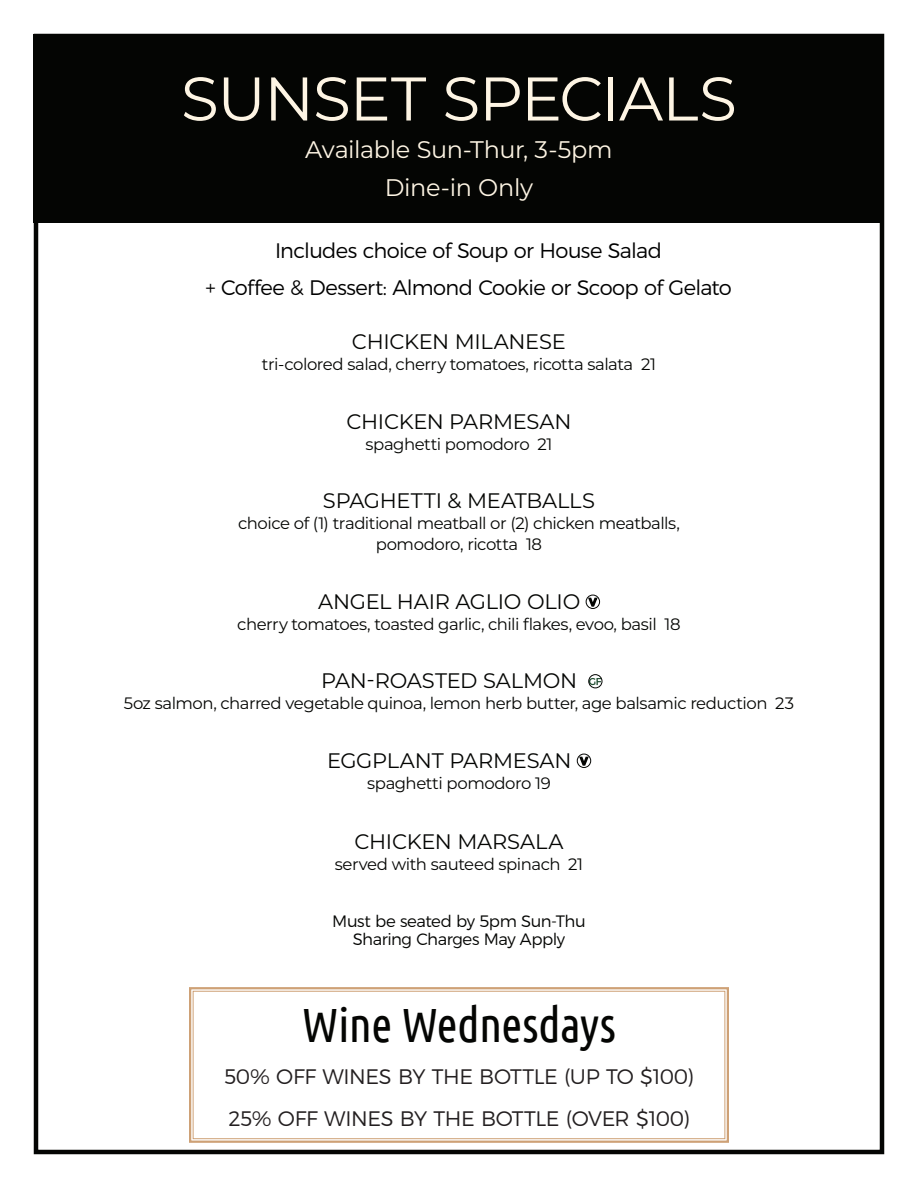
<style>
.page{position:relative;width:918px;height:1188px;background:#fff}
.page>*{position:absolute;margin:0;border:0;box-sizing:border-box;transform-origin:0 0}
.t1{font:61.5px "Montserrat";letter-spacing:-.02em;color:#fef5e4}
.t2{font:48px "Ubuntu Condensed";letter-spacing:-.01em;color:#040503}
.t3{font:24px "Montserrat";letter-spacing:-.015em;color:#fef5e4}
.t4{font:21px "Montserrat";letter-spacing:-.01em;color:#040503}
.t5{font:300 21px "Montserrat";letter-spacing:-.03em;color:#000}
.t6{font:300 21px "Montserrat";letter-spacing:-.02em;color:#231f20}
.t7{font:16.5px "Montserrat";letter-spacing:-.03em;color:#040503}
.t8{font:300 16.5px "Montserrat";letter-spacing:-.025em;color:#040503}
</style>
<div class="page">
<div style="left:34px;top:34px;width:850px;height:189px;background:#040503"></div>
<div style="left:34px;top:34px;width:850px;height:1120px;border:4px solid #040503"></div>
<div style="left:586px;top:595px;width:14px;height:14px;border:1px solid #040503;border-radius:50%"></div>
<svg style="left:587px;top:596px;width:12px;height:13px"></svg>
<svg style="left:590px;top:678px;width:10px;height:7px"></svg>
<div style="left:588px;top:674px;width:14px;height:14px;border:1px solid #040503;border-radius:50%"></div>
<div style="left:577px;top:754px;width:14px;height:14px;border:1px solid #040503;border-radius:50%"></div>
<svg style="left:578px;top:755px;width:12px;height:13px"></svg>
<svg style="left:189px;top:987px;width:540px;height:156px"></svg>
<div style="left:193px;top:991px;width:532px;height:148px;border:1px solid #cea176"></div>
<p class="t1" style="left:181px;top:56px;width:557px">SUNSET SPECIALS</p>
<p class="t3" style="left:305px;top:133px;width:309px">Available Sun-Thur, 3-5pm</p>
<p class="t3" style="left:385px;top:171px;width:150px">Dine-in Only</p>
<p class="t5" style="left:275px;top:234px;width:388px">Includes choice of Soup or House Salad</p>
<p class="t5" style="left:205px;top:271px;width:528px">+ Coffee &amp; Dessert: Almond Cookie or Scoop of Gelato</p>
<p class="t4" style="left:352px;top:327px;width:216px">CHICKEN MILANESE</p>
<p class="t7" style="left:262px;top:353px;width:396px">tri-colored salad, cherry tomatoes, ricotta salata 21</p>
<p class="t4" style="left:347px;top:407px;width:226px">CHICKEN PARMESAN</p>
<p class="t7" style="left:366px;top:433px;width:188px">spaghetti pomodoro 21</p>
<p class="t4" style="left:323px;top:486px;width:274px">SPAGHETTI &amp; MEATBALLS</p>
<p class="t7" style="left:238px;top:512px;width:443px">choice of (1) traditional meatball or (2) chicken meatballs,</p>
<p class="t7" style="left:376px;top:533px;width:168px">pomodoro, ricotta 18</p>
<p class="t4" style="left:318px;top:587px;width:264px">ANGEL HAIR AGLIO OLIO</p>
<p class="t7" style="left:237px;top:613px;width:445px">cherry tomatoes, toasted garlic, chili flakes, evoo, basil 18</p>
<p class="t4" style="left:321px;top:666px;width:258px">PAN-ROASTED SALMON</p>
<p class="t7" style="left:124px;top:692px;width:672px">5oz salmon, charred vegetable quinoa, lemon herb butter, age balsamic reduction 23</p>
<p class="t4" style="left:327px;top:746px;width:246px">EGGPLANT PARMESAN</p>
<p class="t7" style="left:367px;top:772px;width:185px">spaghetti pomodoro 19</p>
<p class="t4" style="left:355px;top:827px;width:210px">CHICKEN MARSALA</p>
<p class="t7" style="left:335px;top:853px;width:250px">served with sauteed spinach 21</p>
<p class="t8" style="left:332px;top:908px;width:255px">Must be seated by 5pm Sun-Thu</p>
<p class="t8" style="left:353px;top:926px;width:214px">Sharing Charges May Apply</p>
<p class="t2" style="left:302px;top:995px;width:315px">Wine Wednesdays</p>
<p class="t6" style="left:224px;top:1060px;width:471px">50% OFF WINES BY THE BOTTLE (UP TO $100)</p>
<p class="t6" style="left:229px;top:1102px;width:462px">25% OFF WINES BY THE BOTTLE (OVER $100)</p>
</div>
